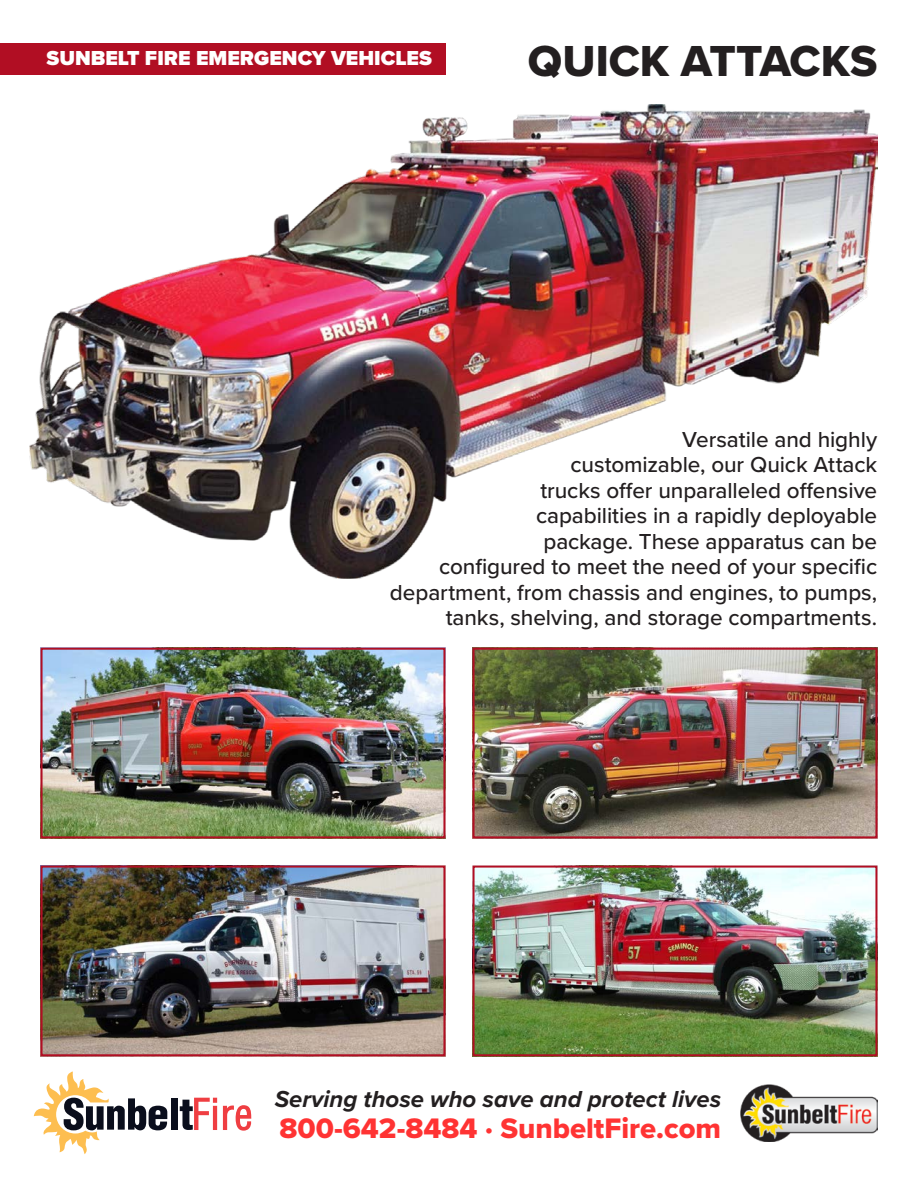
<style>
.page{position:relative;width:918px;height:1188px;background:#fff}
.page>*{position:absolute;margin:0;border:0;box-sizing:border-box;transform-origin:0 0}
.t1{font:45px "Proxima Nova Extrabld";color:#231f20}
.t2{font:29.25px "Proxima Nova Extrabld";color:#f33}
.t3{font:italic 700 24px "Proxima Nova";color:#231f20}
.t4{font:500 22.5px/25.5px "Proxima Nova";letter-spacing:-.005em;color:#231f20;text-align:right}
.Pa0{font:900 21px "Proxima Nova";color:#fff}
</style>
<div class="page">
<img style="left:29px;top:104px;width:849px;height:475px">
<img style="left:741px;top:1084px;width:137px;height:57px">
<img style="left:43px;top:866px;width:403px;height:190px">
<div style="left:40px;top:866px;width:405px;height:190px;border:2px solid #b10e23"></div>
<img style="left:472px;top:648px;width:406px;height:190px">
<div style="left:473px;top:648px;width:404px;height:190px;border:2px solid #b10e23"></div>
<img style="left:43px;top:648px;width:403px;height:190px">
<div style="left:40px;top:648px;width:405px;height:190px;border:2px solid #b10e23"></div>
<img style="left:472px;top:866px;width:406px;height:190px">
<div style="left:473px;top:866px;width:404px;height:190px;border:2px solid #b10e23"></div>
<div style="left:0;top:43px;width:446px;height:31px;background:#b10e23"></div>
<div style="left:171px;top:1098px;width:7px;height:32px;background:#0a0e1c"></div>
<svg style="left:180px;top:1098px;width:37px;height:32px"></svg>
<hr style="left:213px;top:1106px;width:4px;height:24px;background:#ef3e42">
<svg style="left:223px;top:1105px;width:28px;height:26px"></svg>
<svg style="left:34px;top:1072px;width:133px;height:82px"></svg>
<p class="Pa0" style="left:46px;top:43px;width:387px">SUNBELT FIRE EMERGENCY VEHICLES</p>
<p class="t1" style="left:528px;top:28px;width:351px">QUICK ATTACKS</p>
<p class="t4" style="left:390px;top:426px;width:489px">Versatile and highly<br>customizable, our Quick Attack<br>trucks offer unparalleled offensive<br>capabilities in a rapidly deployable<br>package. These apparatus can be<br>configured to meet the need of your specific department, from chassis and engines, to pumps, tanks, shelving, and storage compartments.</p>
<p class="t3" style="left:275px;top:1081px;width:448px">Serving those who save and protect lives</p>
<p class="t2" style="left:280px;top:1107px;width:443px">800-642-8484 · SunbeltFire.com</p>
</div>
